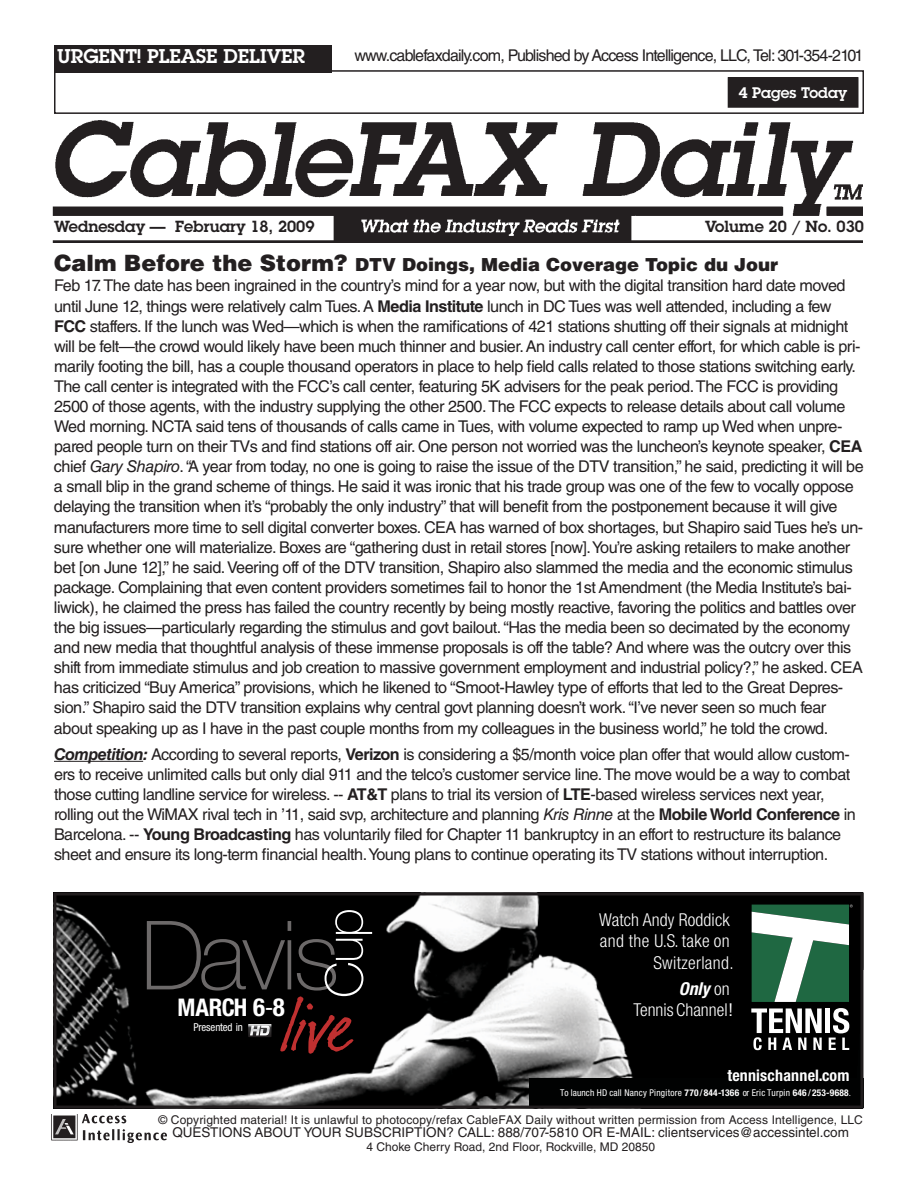
<style>
.page{position:relative;width:918px;height:1188px;background:#fff}
.page>*{position:absolute;margin:0;border:0;box-sizing:border-box;transform-origin:0 0}
.t1{font:100 95.7px "Helvetica Neue";letter-spacing:-.04em;color:#6c6969}
.t2{font:100 52.05px "Helvetica Neue";color:#fff}
.t3{font:700 condensed 24.3px "Helvetica Neue";letter-spacing:-.02em;color:#fff}
.t4{font:600 19.5px "Lubalin Graph Std";color:#fff}
.t5{font:900 18px "Helvetica LT Std";color:#231f20}
.t6{font:300 condensed 17.85px/21.3px "Helvetica Neue";letter-spacing:.005em;color:#fff;text-align:right}
.t7{font:16.2px/20.1px "Helvetica LT Std";letter-spacing:-.03em;color:#231f20}
.t8{font:16.2px "Helvetica LT Std";letter-spacing:-.05em;color:#231f20}
.t9{font:700 condensed 15.9px "Helvetica Neue";letter-spacing:.015em;color:#fff}
.t10{font:600 15.75px "Lubalin Graph Std";color:#231f20}
.t11{font:600 15px "Lubalin Graph Std";color:#fff}
.t12{font:13.5px "Helvetica LT Std";color:#231f20}
.t13{font:12px "Helvetica LT Std";letter-spacing:.01em;color:#231f20}
.t14{font:condensed 10.95px "Helvetica Neue";letter-spacing:-.01em;color:#fff}
.t15{font:condensed 9.3px "Helvetica Neue";letter-spacing:.025em;color:#fff}
.s1{font-size:22.5px}
.s2{font-weight:700}
.s3{font-style:italic}
.s4{font-weight:700;font-style:italic}
.s5{font-size:24.9px}
.s6{font-weight:400;font-size:24.9px}
.s7{font-weight:400}
.s8{font-weight:500}
</style>
<div class="page">
<img style="left:53px;top:121px;width:810px;height:122px">
<div style="left:54px;top:70px;width:810px;height:44px;border:2px solid #231f20"></div>
<img style="left:52px;top:1114px;width:115px;height:29px">
<div style="left:54px;top:45px;width:278px;height:27px;background:#231f20"></div>
<svg style="left:53px;top:893px;width:810px;height:215px;fill:#000"></svg>
<hr style="left:54px;top:761px;width:89px;height:1px;background:#231f20">
<div style="left:728px;top:78px;width:130px;height:29px;background:#231f20"></div>
<div style="left:728px;top:77px;width:131px;height:31px;border:2px solid #231f20"></div>
<p class="t4" style="left:57px;top:49px;width:249px">URGENT! PLEASE DELIVER</p>
<p class="t8" style="left:354px;top:50px;width:511px">www.cablefaxdaily.com, Published by Access Intelligence, LLC, Tel: 301-354-2101</p>
<p class="t11" style="left:739px;top:87px;width:110px">4 Pages Today</p>
<p class="t10" style="left:54px;top:220px;width:262px">Wednesday — February 18, 2009</p>
<p class="t10" style="left:705px;top:220px;width:160px">Volume 20 / No. 030</p>
<p class="t5" style="left:54px;top:258px;width:726px"><span class="s1">Calm Before the Storm?</span> DTV Doings, Media Coverage Topic du Jour</p>
<p class="t7" style="left:54px;top:278px;width:811px">Feb 17. The date has been ingrained in the country’s mind for a year now, but with the digital transition hard date moved until June 12, things were relatively calm Tues. A <span class="s2">Media Institute</span> lunch in DC Tues was well attended, including a few <span class="s2">FCC</span> staffers. If the lunch was Wed—which is when the ramifications of 421 stations shutting off their signals at midnight will be felt—the crowd would likely have been much thinner and busier. An industry call center effort, for which cable is pri&shy;marily footing the bill, has a couple thousand operators in place to help field calls related to those stations switching early.<br>The call center is integrated with the FCC’s call center, featuring 5K advisers for the peak period. The FCC is providing 2500 of those agents, with the industry supplying the other 2500. The FCC expects to release details about call volume Wed morning. NCTA said tens of thousands of calls came in Tues, with volume expected to ramp up Wed when unpre&shy;pared people turn on their TVs and find stations off air. One person not worried was the luncheon’s keynote speaker, <span class="s2">CEA </span>chief <span class="s3">Gary Shapiro</span> . “A year from today, no one is going to raise the issue of the DTV transition,” he said, predicting it will be a small blip in the grand scheme of things. He said it was ironic that his trade group was one of the few to vocally oppose delaying the transition when it’s “probably the only industry” that will benefit from the postponement because it will give manufacturers more time to sell digital converter boxes. CEA has warned of box shortages, but Shapiro said Tues he’s un&shy;sure whether one will materialize. Boxes are “gathering dust in retail stores [now]. You’re asking retailers to make another bet [on June 12],” he said. Veering off of the DTV transition, Shapiro also slammed the media and the economic stimulus package. Complaining that even content providers sometimes fail to honor the 1st Amendment (the Media Institute’s bai&shy;liwick), he claimed the press has failed the country recently by being mostly reactive, favoring the politics and battles over the big issues—particularly regarding the stimulus and govt bailout. “Has the media been so decimated by the economy and new media that thoughtful analysis of these immense proposals is off the table? And where was the outcry over this shift from immediate stimulus and job creation to massive government employment and industrial policy?,” he asked. CEA has criticized “Buy America” provisions, which he likened to “Smoot-Hawley type of efforts that led to the Great Depres&shy;sion.” Shapiro said the DTV transition explains why central govt planning doesn’t work. “I’ve never seen so much fear about speaking up as I have in the past couple months from my colleagues in the business world,” he told the crowd.</p>
<p class="t7" style="left:54px;top:746px;width:803px"><span class="s4">Competition:</span> According to several reports, <span class="s2">Verizon</span> is considering a $5/month voice plan offer that would allow custom&shy;ers to receive unlimited calls but only dial 911 and the telco’s customer service line. The move would be a way to combat those cutting landline service for wireless. -- <span class="s2">AT&amp;T</span> plans to trial its version of <span class="s2">LTE</span> -based wireless services next year, rolling out the WiMAX rival tech in ’11, said svp, architecture and planning <span class="s3">Kris Rinne</span> at the <span class="s2">Mobile World Conference</span> in Barcelona. -- <span class="s2">Young Broadcasting</span> has voluntarily filed for Chapter 11 bankruptcy in an effort to restructure its balance sheet and ensure its long-term financial health. Young plans to continue operating its TV stations without interruption.</p>
<h2 class="t2" style="left:325px;top:998px;width:91px;rotate:-90deg">Cup</h2>
<h1 class="t1" style="left:141px;top:921px;width:200px">Davis</h1>
<h3 class="t3" style="left:178px;top:999px;width:109px">MARCH <span class="s5">6</span><span class="s6">-</span><span class="s5">8</span></h3>
<p class="t14" style="left:194px;top:1024px;width:51px">Presented in</p>
<p class="t6" style="left:599px;top:911px;width:136px">Watch Andy Roddick and the U.S. take on<br>Switzerland.</p>
<p class="t6" style="left:633px;top:979px;width:101px"><span class="s4">Only</span> on<br>Tennis Channel<span class="s7">!</span></p>
<p class="t9" style="left:728px;top:1070px;width:123px">tennischannel.com</p>
<p class="t15" style="left:560px;top:1090px;width:292px">To launch HD call Nancy Pingitore <span class="s2">770</span> <span class="s8">/</span> <span class="s2">844-1366</span> or Eric Turpin <span class="s2">646</span> <span class="s8">/</span> <span class="s2">253-9688</span>.</p>
<p class="t13" style="left:159px;top:1115px;width:706px">© Copyrighted material! It is unlawful to photocopy/refax CableFAX Daily without written permission from Access Intelligence, LLC</p>
<p class="t12" style="left:172px;top:1128px;width:678px">QUESTIONS ABOUT YOUR SUBSCRIPTION? CALL: 888/707-5810 OR E-MAIL: clientservices@accessintel.com</p>
<p class="t13" style="left:366px;top:1142px;width:290px">4 Choke Cherry Road, 2nd Floor, Rockville, MD 20850</p>
</div>
